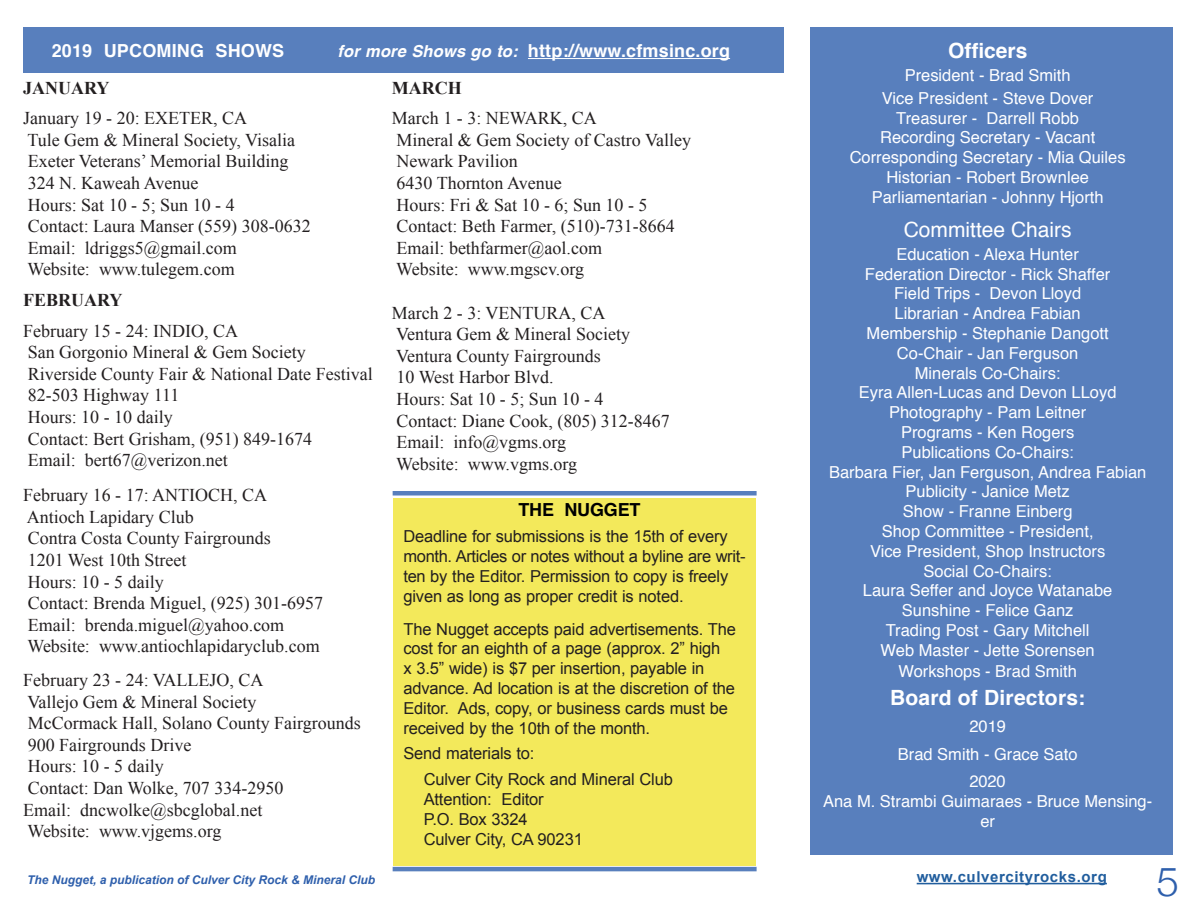
<style>
.page{position:relative;width:1200px;height:900px;background:#fff}
.page>*{position:absolute;margin:0;border:0;box-sizing:border-box;transform-origin:0 0}
.t1{font:300 40.5px "Helvetica Neue";color:#2e5fac}
.t2{font:700 21px "Helvetica";letter-spacing:.01em;color:#fff}
.t3{font:21px "Helvetica";color:#fff}
.t4{font:18px/21.6px "Times New Roman";color:#231f20}
.t5{font:700 18px "Helvetica";letter-spacing:.01em;color:#fff}
.t6{font:700 18px "Times New Roman";color:#231f20}
.t7{font:700 18px "Helvetica";letter-spacing:-.01em;color:#000}
.t8{font:16.5px/19.8px "Helvetica";color:#fff;text-align:center}
.t9{font:16.5px/19.8px "Arial";letter-spacing:-.01em;color:#231f20}
.t10{font:700 15px "Arial";letter-spacing:.04em;color:#215e9e}
.t11{font:italic 700 12px "Arial";color:#2e5fac}
.s1{font-style:italic;font-size:16.5px}
</style>
<div class="page">
<div style="left:393px;top:498px;width:363px;height:367px;background:#f3e95b"></div>
<hr style="left:917px;top:883px;width:190px;height:1px;background:#215e9e">
<div style="left:810px;top:27px;width:363px;height:828px;background:#587fbd"></div>
<hr style="left:393px;top:867px;width:364px;height:4px;background:#587fbd">
<div style="left:393px;top:491px;width:364px;height:5px;background:#587fbd"></div>
<div style="left:23px;top:27px;width:761px;height:45px;background:#587fbd"></div>
<hr style="left:528px;top:58px;width:202px;height:1px;background:#fff">
<p class="t5" style="left:52px;top:36px;width:234px">2019 UPCOMING SHOWS</p>
<p class="t5" style="left:337px;top:36px;width:394px"><span class="s1">for more Shows go to:</span> http://www.cfmsinc.org</p>
<p class="t6" style="left:23px;top:75px;width:88px">JANUARY</p>
<p class="t4" style="left:23px;top:107px;width:289px">January 19 - 20: EXETER, CA<br>Tule Gem &amp; Mineral Society, Visalia<br>Exeter Veterans’ Memorial Building<br>324 N. Kaweah Avenue<br>Hours: Sat 10 - 5; Sun 10 - 4<br>Contact: Laura Manser (559) 308-0632<br>Email: ldriggs5@gmail.com<br>Website: www.tulegem.com</p>
<p class="t6" style="left:23px;top:287px;width:101px">FEBRUARY</p>
<p class="t4" style="left:23px;top:319px;width:351px">February 15 - 24: INDIO, CA<br>San Gorgonio Mineral &amp; Gem Society<br>Riverside County Fair &amp; National Date Festival<br>82-503 Highway 111<br>Hours: 10 - 10 daily<br>Contact: Bert Grisham, (951) 849-1674<br>Email: bert67@verizon.net</p>
<p class="t4" style="left:23px;top:484px;width:301px">February 16 - 17: ANTIOCH, CA<br>Antioch Lapidary Club<br>Contra Costa County Fairgrounds<br>1201 West 10th Street<br>Hours: 10 - 5 daily<br>Contact: Brenda Miguel, (925) 301-6957<br>Email: brenda.miguel@yahoo.com<br>Website: www.antiochlapidaryclub.com</p>
<p class="t4" style="left:23px;top:669px;width:339px">February 23 - 24: VALLEJO, CA<br>Vallejo Gem &amp; Mineral Society<br>McCormack Hall, Solano County Fairgrounds<br>900 Fairgrounds Drive<br>Hours: 10 - 5 daily<br>Contact: Dan Wolke, 707 334-2950<br>Email: dncwolke@sbcglobal.net<br>Website: www.vjgems.org</p>
<p class="t6" style="left:392px;top:75px;width:71px">MARCH</p>
<p class="t4" style="left:392px;top:107px;width:301px">March 1 - 3: NEWARK, CA<br>Mineral &amp; Gem Society of Castro Valley<br>Newark Pavilion<br>6430 Thornton Avenue<br>Hours: Fri &amp; Sat 10 - 6; Sun 10 - 5<br>Contact: Beth Farmer, (510)-731-8664<br>Email: bethfarmer@aol.com<br>Website: www.mgscv.org</p>
<p class="t4" style="left:392px;top:301px;width:279px">March 2 - 3: VENTURA, CA<br>Ventura Gem &amp; Mineral Society<br>Ventura County Fairgrounds<br>10 West Harbor Blvd.<br>Hours: Sat 10 - 5; Sun 10 - 4<br>Contact: Diane Cook, (805) 312-8467<br>Email: info@vgms.org<br>Website: www.vgms.org</p>
<p class="t7" style="left:518px;top:496px;width:124px">THE NUGGET</p>
<p class="t9" style="left:403px;top:527px;width:344px">Deadline for submissions is the 15th of every month. Articles or notes without a byline are writ&shy;ten by the Editor. Permission to copy is freely given as long as proper credit is noted.</p>
<p class="t9" style="left:403px;top:619px;width:334px">The Nugget accepts paid advertisements. The cost for an eighth of a page (approx. 2” high<br>x 3.5” wide) is $7 per insertion, payable in advance. Ad location is at the discretion of the Editor. Ads, copy, or business cards must be received by the 10th of the month.</p>
<p class="t9" style="left:424px;top:741px;width:251px;line-height:25.8px;text-indent:-20px">Send materials to:<br>Culver City Rock and Mineral Club</p>
<p class="t9" style="left:424px;top:790px;width:161px">Attention: Editor<br>P.O. Box 3324<br>Culver City, CA 90231</p>
<p class="t2" style="left:948px;top:34px;width:81px">Officers</p>
<p class="t8" style="left:882px;top:64px;width:213px;line-height:22.8px">President - Brad Smith<br>Vice President - Steve Dover</p>
<p class="t8" style="left:850px;top:108px;width:277px">Treasurer - Darrell Robb<br>Recording Secretary - Vacant<br>Corresponding Secretary - Mia Quiles<br>Historian - Robert Brownlee<br>Parliamentarian - Johnny Hjorth</p>
<p class="t3" style="left:904px;top:213px;width:170px">Committee Chairs</p>
<p class="t8" style="left:829px;top:245px;width:319px">Education - Alexa Hunter<br>Federation Director - Rick Shaffer<br>Field Trips - Devon Lloyd<br>Librarian - Andrea Fabian<br>Membership - Stephanie Dangott<br>Co-Chair - Jan Ferguson<br>Minerals Co-Chairs:<br>Eyra Allen-Lucas and Devon LLoyd<br>Photography - Pam Leitner<br>Programs - Ken Rogers<br>Publications Co-Chairs:<br>Barbara Fier, Jan Ferguson, Andrea Fabian<br>Publicity - Janice Metz<br>Show - Franne Einberg<br>Shop Committee - President,<br>Vice President, Shop Instructors<br>Social Co-Chairs:<br>Laura Seffer and Joyce Watanabe<br>Sunshine - Felice Ganz<br>Trading Post - Gary Mitchell<br>Web Master - Jette Sorensen<br>Workshops - Brad Smith</p>
<p class="t2" style="left:890px;top:681px;width:197px">Board of Directors:</p>
<p class="t8" style="left:898px;top:713px;width:181px;line-height:27.3px">2019<br>Brad Smith - Grace Sato<br>2020</p>
<p class="t8" style="left:823px;top:792px;width:331px">Ana M. Strambi Guimaraes - Bruce Mensing&shy;er</p>
<p class="t11" style="left:27px;top:871px;width:350px">The Nugget, a publication of Culver City Rock &amp; Mineral Club</p>
<h1 class="t1" style="left:1156px;top:849px;width:24px">5</h1>
<p class="t10" style="left:917px;top:867px;width:192px">www.culvercityrocks.org</p>
</div>
